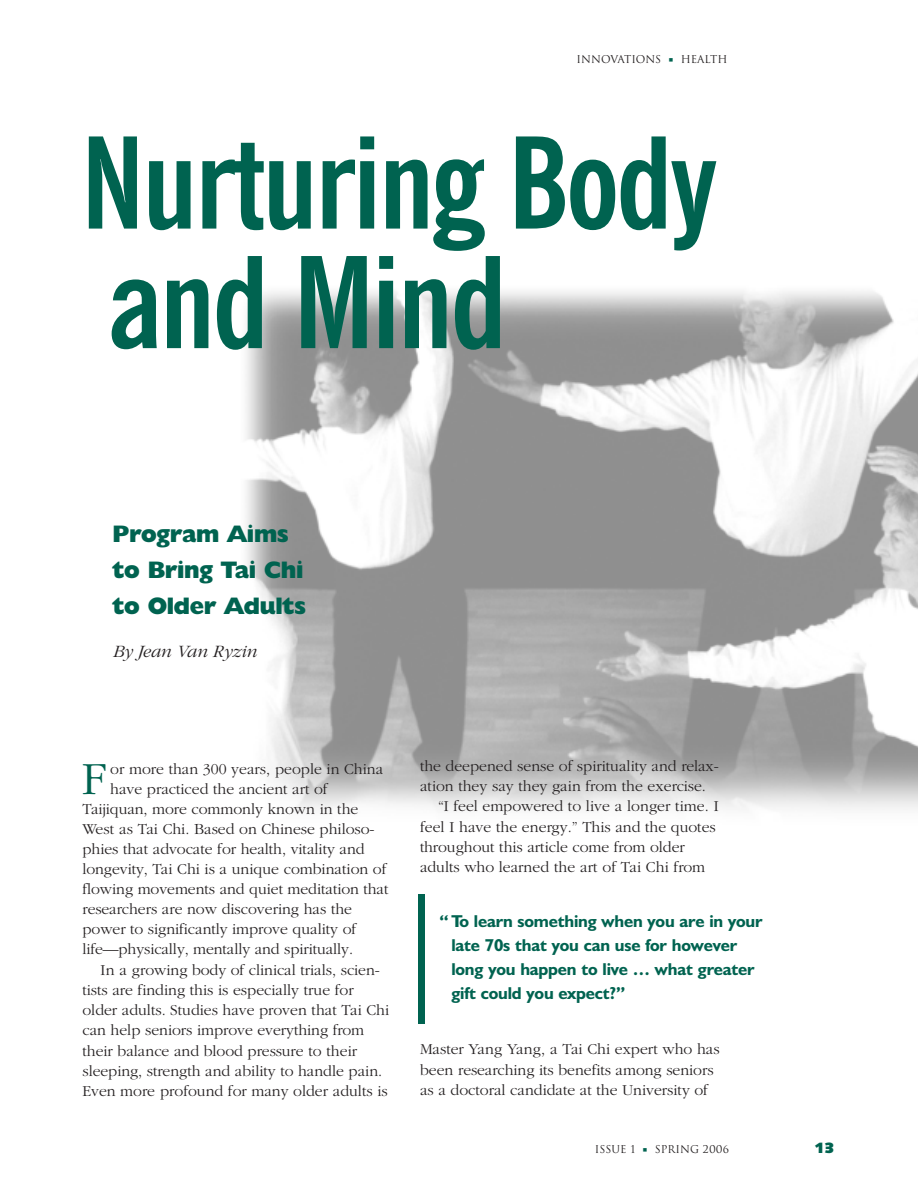
<style>
.page{position:relative;width:918px;height:1188px;background:#fff}
.page>*{position:absolute;margin:0;border:0;box-sizing:border-box;transform-origin:0 0}
.t1{font:700 condensed 126px/119.6px "News Gothic BT";letter-spacing:-.02em;color:#006350}
.t2{font:300 48px "Garamond";color:#006350}
.t3{font:800 24px/36px "Humanist 521 BT";letter-spacing:-.015em;color:#006350}
.t4{font:italic 300 18px "Garamond";letter-spacing:-.01em;color:#231f20}
.t5{font:700 17.25px/24px "Humanist 521 BT";letter-spacing:-.01em;color:#006350}
.t6{font:300 15.75px/20.2px "Garamond";color:#231f20}
.t7{font:15px "Humanist 531 BT Ultra Black A";color:#006350}
.t8{font:10.5px "Trajan";color:#231f20}
.s1{color:#006350}
</style>
<div class="page">
<img style="left:246px;top:291px;width:672px;height:519px">
<div style="left:418px;top:895px;width:7px;height:129px;background:#006350"></div>
<p class="t8" style="left:577px;top:54px;width:152px">INNOVATIONS <span class="s1">■</span> HEALTH</p>
<h1 class="t1" style="left:81px;top:134px;width:638px">Nurturing Body and Mind</h1>
<h3 class="t3" style="left:112px;top:518px;width:195px">Program Aims to Bring Tai Chi to Older Adults</h3>
<p class="t4" style="left:112px;top:641px;width:146px">By Jean Van Ryzin</p>
<h2 class="t2" style="left:82px;top:749px;width:26px">F</h2>
<p class="t6" style="left:110px;top:758px;width:275px">or more than 300 years, people in China</p>
<p class="t6" style="left:110px;top:778px;width:219px">have practiced the ancient art of</p>
<p class="t6" style="left:83px;top:798px;width:277px">Taijiquan, more commonly known in the</p>
<p class="t6" style="left:83px;top:818px;width:294px">West as Tai Chi. Based on Chinese philoso-</p>
<p class="t6" style="left:83px;top:838px;width:284px">phies that advocate for health, vitality and</p>
<p class="t6" style="left:83px;top:859px;width:306px">longevity, Tai Chi is a unique combination of</p>
<p class="t6" style="left:83px;top:879px;width:308px">flowing movements and quiet meditation that</p>
<p class="t6" style="left:83px;top:899px;width:271px">researchers are now discovering has the</p>
<p class="t6" style="left:83px;top:919px;width:275px">power to significantly improve quality of</p>
<p class="t6" style="left:83px;top:939px;width:272px">life—physically, mentally and spiritually.</p>
<p class="t6" style="left:101px;top:959px;width:281px">In a growing body of clinical trials, scien-</p>
<p class="t6" style="left:83px;top:979px;width:273px">tists are finding this is especially true for</p>
<p class="t6" style="left:83px;top:1000px;width:308px">older adults. Studies have proven that Tai Chi</p>
<p class="t6" style="left:83px;top:1020px;width:283px">can help seniors improve everything from</p>
<p class="t6" style="left:83px;top:1040px;width:276px">their balance and blood pressure to their</p>
<p class="t6" style="left:83px;top:1060px;width:301px">sleeping, strength and ability to handle pain.</p>
<p class="t6" style="left:83px;top:1081px;width:307px">Even more profound for many older adults is</p>
<p class="t6" style="left:420px;top:755px;width:300px">the deepened sense of spirituality and relax-</p>
<p class="t6" style="left:420px;top:776px;width:287px">ation they say they gain from the exercise.</p>
<p class="t6" style="left:438px;top:796px;width:282px">“I feel empowered to live a longer time. I</p>
<p class="t6" style="left:420px;top:816px;width:297px">feel I have the energy.” This and the quotes</p>
<p class="t6" style="left:420px;top:836px;width:266px">throughout this article come from older</p>
<p class="t6" style="left:420px;top:857px;width:287px">adults who learned the art of Tai Chi from</p>
<p class="t5" style="left:451px;top:911px;width:313px;text-indent:-12px">“ To learn something when you are in your late 70s that you can use for however long you happen to live … what greater gift could you expect?”</p>
<p class="t6" style="left:420px;top:1039px;width:301px">Master Yang Yang, a Tai Chi expert who has been researching its benefits among seniors as a doctoral candidate at the University of</p>
<p class="t8" style="left:595px;top:1143px;width:136px">ISSUE 1 <span class="s1">■</span> SPRING 2006</p>
<p class="t7" style="left:814px;top:1142px;width:21px">13</p>
</div>
